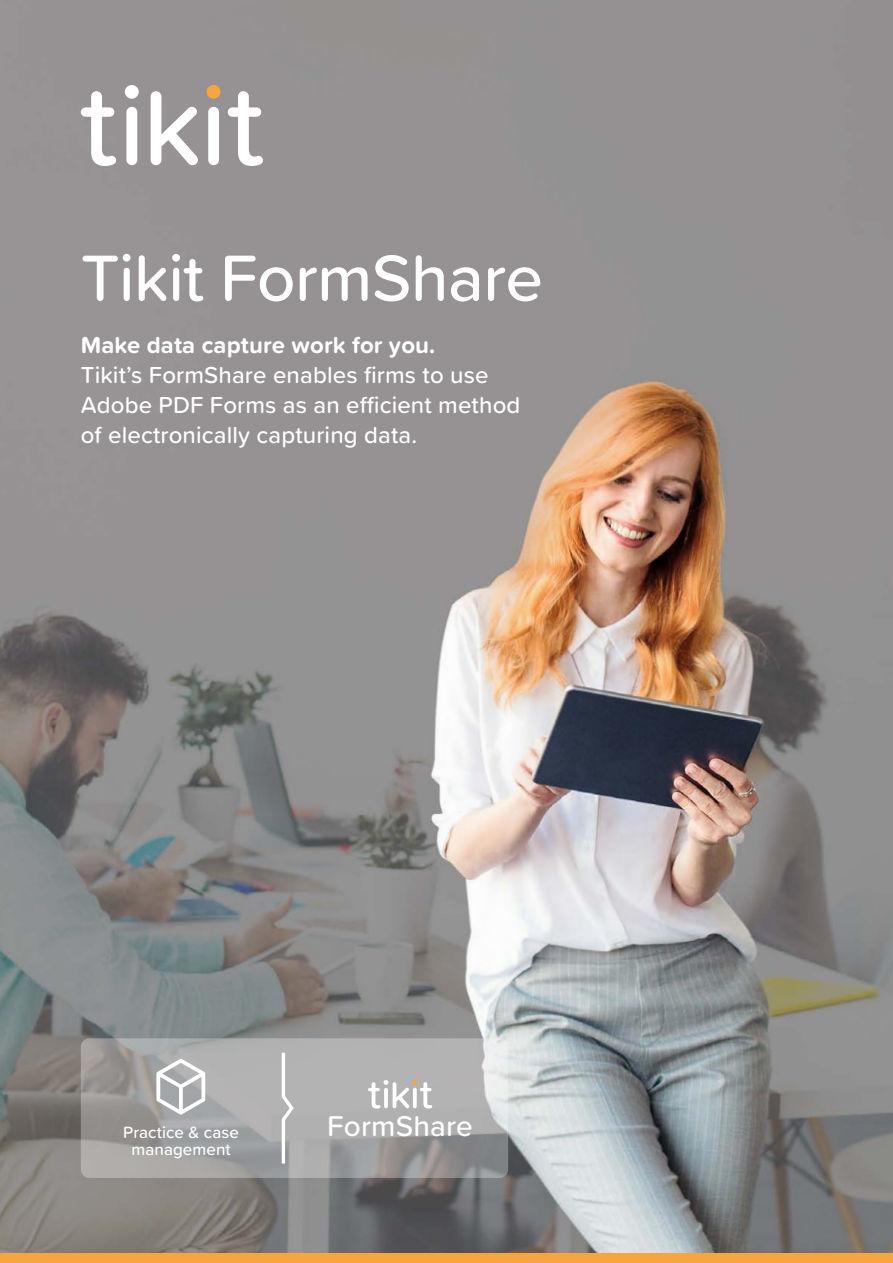
<style>
.page{position:relative;width:893px;height:1263px;background:#fff}
.page>*{position:absolute;margin:0;border:0;box-sizing:border-box;transform-origin:0 0}
.t1{font:500 67.5px "Proxima Soft";letter-spacing:-.01em;color:#fff}
.t2{font:500 29.7px "Proxima Soft";letter-spacing:.005em;color:#fff}
.t3{font:500 24px/30px "Proxima Soft";letter-spacing:.005em;color:#fff}
.t4{font:700 24px "Proxima Soft";letter-spacing:.005em;color:#fff}
.t5{font:500 16.95px "Proxima Soft";letter-spacing:.005em;color:#fff}
</style>
<div class="page">
<img style="left:0;top:0;width:893px;height:1253px">
<div style="left:0;top:1253px;width:893px;height:10px;background:#f7a541"></div>
<svg style="left:81px;top:1038px;width:427px;height:140px;background:#a8a8a7"></svg>
<svg style="left:81px;top:91px;width:35px;height:75px"></svg>
<div style="left:125px;top:85px;width:14px;height:14px;background:#fff;border-radius:50%"></div>
<div style="left:126px;top:107px;width:11px;height:58px;background:#fff;border-radius:5px"></div>
<svg style="left:151px;top:91px;width:47px;height:74px"></svg>
<div style="left:207px;top:85px;width:13px;height:14px;background:#f7a541;border-radius:50%"></div>
<div style="left:208px;top:107px;width:11px;height:58px;background:#fff;border-radius:5px"></div>
<svg style="left:228px;top:91px;width:35px;height:75px"></svg>
<svg style="left:368px;top:1080px;width:64px;height:28px"></svg>
<svg style="left:282px;top:1053px;width:12px;height:110px"></svg>
<svg style="left:156px;top:1059px;width:49px;height:56px"></svg>
<h1 class="t1" style="left:81px;top:227px;width:464px">Tikit FormShare</h1>
<p class="t4" style="left:81px;top:327px;width:356px">Make data capture work for you.</p>
<p class="t3" style="left:81px;top:359px;width:441px">Tikit’s FormShare enables firms to use<br>Adobe PDF Forms as an efficient method of electronically capturing data.</p>
<p class="t5" style="left:123px;top:1120px;width:117px">Practice &amp; case</p>
<p class="t2" style="left:327px;top:1104px;width:147px">FormShare</p>
<p class="t5" style="left:131px;top:1136px;width:101px">management</p>
</div>
